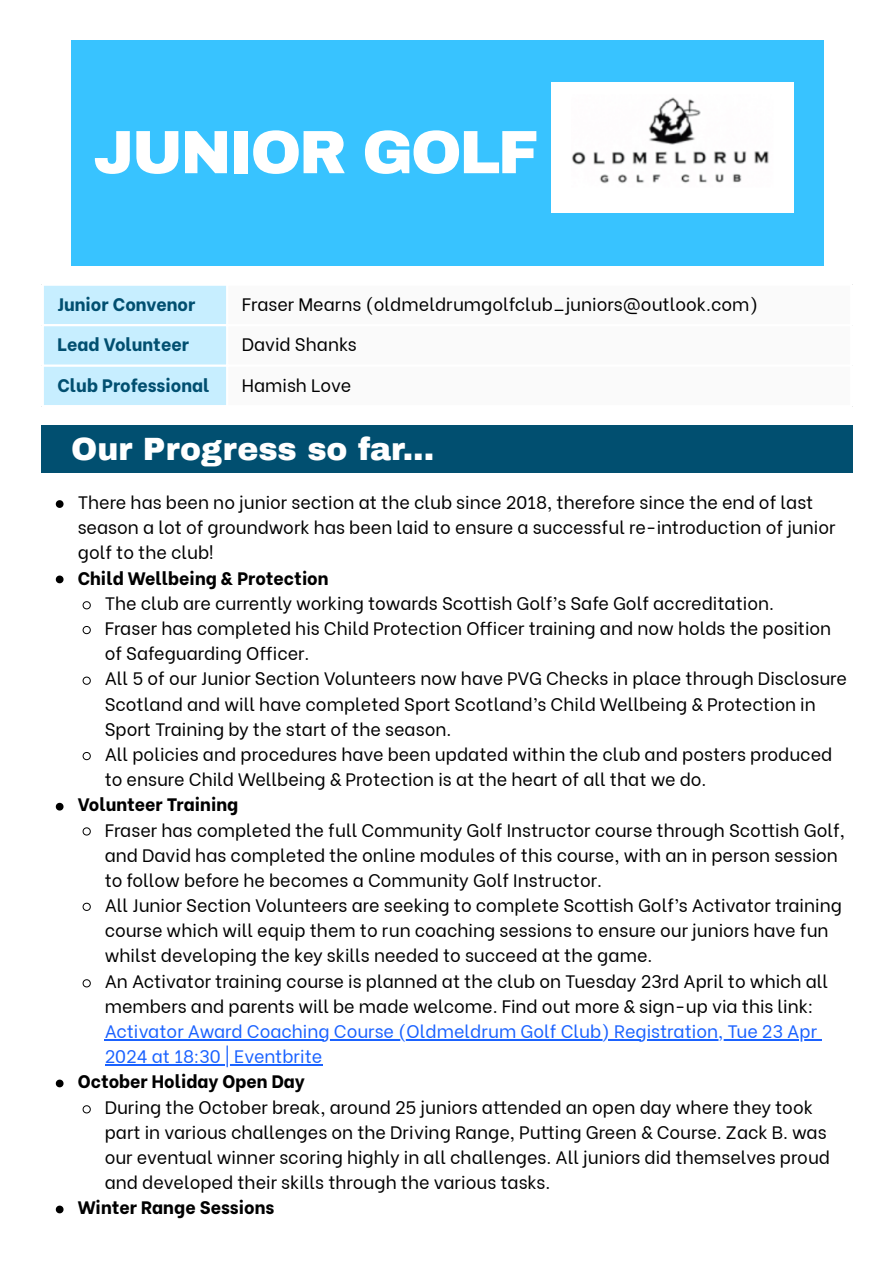
<style>
.page{position:relative;width:894px;height:1263px;background:#fff}
.page>*{position:absolute;margin:0;border:0;box-sizing:border-box;transform-origin:0 0}
.t1{font:900 61.2px "Archivo";letter-spacing:-.04em;color:#fff}
.t2{font:900 31.5px "Archivo";color:#fff}
.t3{font:18px/25.2px "Be Vietnam";color:#000}
.t4{font:800 18px "Be Vietnam";color:#000}
.t5{font:800 18px "Be Vietnam";color:#014f70}
.s1{color:#1a62ff}
</style>
<div class="page">
<div style="left:71px;top:40px;width:751px;height:226px;background:#38c3ff"></div>
<img style="left:551px;top:83px;width:242px;height:129px">
<div style="left:44px;top:286px;width:182px;height:119px;background:#c7eeff"></div>
<hr style="left:42px;top:324px;width:810px;height:2px;background:#fff">
<hr style="left:42px;top:365px;width:810px;height:2px;background:#fff">
<div style="left:42px;top:425px;width:810px;height:47px;background:#014f70"></div>
<svg style="left:56px;top:500px;width:7px;height:8px"></svg>
<svg style="left:56px;top:576px;width:7px;height:7px"></svg>
<svg style="left:82px;top:601px;width:9px;height:9px"></svg>
<svg style="left:82px;top:626px;width:9px;height:8px"></svg>
<svg style="left:82px;top:676px;width:9px;height:9px"></svg>
<svg style="left:82px;top:752px;width:9px;height:8px"></svg>
<svg style="left:56px;top:803px;width:7px;height:7px"></svg>
<svg style="left:82px;top:827px;width:9px;height:9px"></svg>
<svg style="left:82px;top:902px;width:9px;height:9px"></svg>
<svg style="left:82px;top:979px;width:9px;height:9px"></svg>
<hr style="left:105px;top:1040px;width:711px;height:1px;background:#1a62ff">
<hr style="left:105px;top:1064px;width:217px;height:1px;background:#1a62ff">
<svg style="left:56px;top:1080px;width:7px;height:7px"></svg>
<svg style="left:82px;top:1105px;width:9px;height:9px"></svg>
<svg style="left:56px;top:1206px;width:7px;height:7px"></svg>
<p class="t1" style="left:93px;top:119px;width:446px">JUNIOR GOLF</p>
<p class="t5" style="left:57px;top:289px;width:139px">Junior Convenor</p>
<p class="t3" style="left:242px;top:290px;width:517px">Fraser Mearns (oldmeldrumgolfclub_juniors@outlook.com)</p>
<p class="t5" style="left:57px;top:329px;width:133px">Lead Volunteer</p>
<p class="t3" style="left:242px;top:330px;width:116px">David Shanks</p>
<p class="t5" style="left:57px;top:370px;width:154px">Club Professional</p>
<p class="t3" style="left:242px;top:371px;width:111px">Hamish Love</p>
<p class="t2" style="left:71px;top:432px;width:364px">Our Progress so far...</p>
<p class="t3" style="left:78px;top:487px;width:759px">There has been no junior section at the club since 2018, therefore since the end of last season a lot of groundwork has been laid to ensure a successful re-introduction of junior golf to the club!</p>
<p class="t4" style="left:78px;top:563px;width:252px">Child Wellbeing &amp; Protection</p>
<p class="t3" style="left:105px;top:589px;width:670px">The club are currently working towards Scottish Golf’s Safe Golf accreditation.</p>
<p class="t3" style="left:105px;top:613px;width:727px;line-height:25.8px">Fraser has completed his Child Protection Officer training and now holds the position of Safeguarding Officer.</p>
<p class="t3" style="left:105px;top:664px;width:743px">All 5 of our Junior Section Volunteers now have PVG Checks in place through Disclosure<br>Scotland and will have completed Sport Scotland’s Child Wellbeing &amp; Protection in<br>Sport Training by the start of the season.</p>
<p class="t3" style="left:105px;top:739px;width:729px;line-height:25.8px">All policies and procedures have been updated within the club and posters produced to ensure Child Wellbeing &amp; Protection is at the heart of all that we do.</p>
<p class="t4" style="left:78px;top:790px;width:162px">Volunteer Training</p>
<p class="t3" style="left:105px;top:816px;width:741px;line-height:24.8px">Fraser has completed the full Community Golf Instructor course through Scottish Golf, and David has completed the online modules of this course, with an in person session to follow before he becomes a Community Golf Instructor.</p>
<p class="t3" style="left:105px;top:892px;width:738px;line-height:24.8px">All Junior Section Volunteers are seeking to complete Scottish Golf’s Activator training course which will equip them to run coaching sessions to ensure our juniors have fun whilst developing the key skills needed to succeed at the game.</p>
<p class="t3" style="left:105px;top:967px;width:724px">An Activator training course is planned at the club on Tuesday 23rd April to which all members and parents will be made welcome. Find out more &amp; sign-up via this link:<br><span class="s1">Activator Award Coaching Course (Oldmeldrum Golf Club) Registration, Tue 23 Apr 2024 at 18:30 | Eventbrite</span></p>
<p class="t4" style="left:78px;top:1066px;width:228px">October Holiday Open Day</p>
<p class="t3" style="left:105px;top:1093px;width:726px">During the October break, around 25 juniors attended an open day where they took part in various challenges on the Driving Range, Putting Green &amp; Course. Zack B. was our eventual winner scoring highly in all challenges. All juniors did themselves proud and developed their skills through the various tasks.</p>
<p class="t4" style="left:78px;top:1192px;width:198px">Winter Range Sessions</p>
</div>
